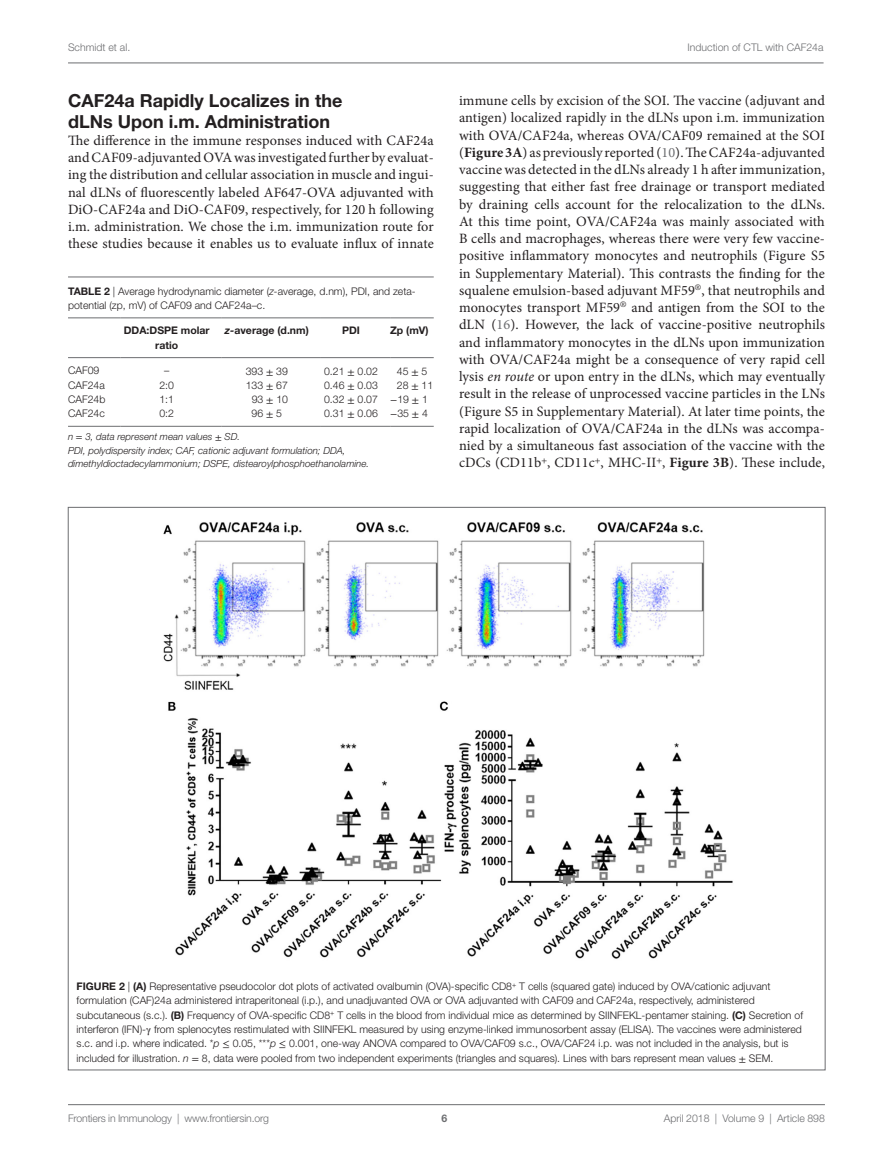
<style>
.page{position:relative;width:893px;height:1170px;background:#fff}
.page>*{position:absolute;margin:0;border:0;box-sizing:border-box;transform-origin:0 0}
.t1{font:700 18px/21px "Helvetica Neue LT Std";color:#231f20}
.t2{font:14.25px/17.2px "Minion Pro";letter-spacing:.005em;color:#231f20;text-align:justify}
.t3{font:300 10.5px/14.2px "Helvetica Neue LT Std";color:#231f20}
.t4{font:300 10.5px "Helvetica Neue LT Std";color:#6c6d70}
.t5{font:700 10.5px/14.2px "Helvetica Neue LT Std";color:#231f20;text-align:center}
.t6{font:700 10.5px "Helvetica Neue LT Std";color:#6c6d70}
.t7{font:italic 300 9.75px/13.5px "Helvetica Neue LT Std";color:#231f20}
.s1{font-weight:700}
.s2{font-style:italic}
.s3{font-family:"STIX General";font-weight:400}
.s4{font-family:"STIX General";font-weight:400;font-style:normal}
.s5{color:#6c6d70}
</style>
<div class="page">
<img style="left:163px;top:522px;width:570px;height:437px">
<hr style="left:68px;top:277px;width:366px;height:1px;background:#6c6d70">
<hr style="left:68px;top:317px;width:53px;height:1px;background:#6c6d70">
<hr style="left:68px;top:357px;width:53px;height:1px;background:#6c6d70">
<hr style="left:121px;top:317px;width:101px;height:1px;background:#6c6d70">
<hr style="left:121px;top:357px;width:101px;height:1px;background:#6c6d70">
<hr style="left:222px;top:317px;width:99px;height:1px;background:#6c6d70">
<hr style="left:222px;top:357px;width:99px;height:1px;background:#6c6d70">
<hr style="left:321px;top:317px;width:69px;height:1px;background:#6c6d70">
<hr style="left:321px;top:357px;width:69px;height:1px;background:#6c6d70">
<hr style="left:390px;top:317px;width:44px;height:1px;background:#6c6d70">
<hr style="left:390px;top:357px;width:44px;height:1px;background:#6c6d70">
<hr style="left:68px;top:426px;width:53px;height:1px;background:#6c6d70">
<hr style="left:121px;top:426px;width:101px;height:1px;background:#6c6d70">
<hr style="left:222px;top:426px;width:99px;height:1px;background:#6c6d70">
<hr style="left:321px;top:426px;width:69px;height:1px;background:#6c6d70">
<hr style="left:390px;top:426px;width:44px;height:1px;background:#6c6d70">
<hr style="left:68px;top:63px;width:756px;height:1px;background:#6c6d70">
<hr style="left:68px;top:1104px;width:757px;height:1px;background:#6c6d70">
<p class="t4" style="left:68px;top:41px;width:64px">Schmidt et al.</p>
<p class="t4" style="left:688px;top:41px;width:137px">Induction of CTL with CAF24a</p>
<p class="t1" style="left:68px;top:89px;width:276px">CAF24a Rapidly Localizes in the dLNs Upon i.m. Administration</p>
<p class="t2" style="left:68px;top:132px;width:367px">The difference in the immune responses induced with CAF24a and CAF09-adjuvanted OVA was investigated further by evaluat&shy;ing the distribution and cellular association in muscle and ingui&shy;nal dLNs of fluorescently labeled AF647-OVA adjuvanted with DiO-CAF24a and DiO-CAF09, respectively, for 120 h following i.m. administration. We chose the i.m. immunization route for these studies because it enables us to evaluate influx of innate</p>
<p class="t3" style="left:68px;top:284px;width:349px"><span class="s1">Table 2</span> | Average hydrodynamic diameter (<span class="s2">z-</span>average, d.nm), PDI, and zeta&shy;potential (zp, mV) of CAF09 and CAF24a–c.</p>
<p class="t5" style="left:124px;top:323px;width:87px">DDA:DSPE molar ratio</p>
<p class="t5" style="left:225px;top:323px;width:85px"><span class="s2">z-</span>average (d.nm)</p>
<p class="t5" style="left:342px;top:323px;width:18px">PDI</p>
<p class="t5" style="left:390px;top:323px;width:40px">Zp (mV)</p>
<p class="t3" style="left:68px;top:363px;width:33px">CAF09</p>
<p class="t3" style="left:164px;top:363px;width:7px">–</p>
<p class="t3" style="left:246px;top:363px;width:44px">393 <span class="s3">±</span> 39</p>
<p class="t3" style="left:324px;top:363px;width:55px">0.21 <span class="s3">±</span> 0.02</p>
<p class="t3" style="left:397px;top:363px;width:32px">45 <span class="s3">±</span> 5</p>
<p class="t3" style="left:68px;top:377px;width:38px">CAF24a</p>
<p class="t3" style="left:159px;top:377px;width:16px">2:0</p>
<p class="t3" style="left:246px;top:377px;width:44px">133 <span class="s3">±</span> 67</p>
<p class="t3" style="left:324px;top:377px;width:55px">0.46 <span class="s3">±</span> 0.03</p>
<p class="t3" style="left:397px;top:377px;width:38px">28 <span class="s3">±</span> 11</p>
<p class="t3" style="left:68px;top:392px;width:39px">CAF24b</p>
<p class="t3" style="left:159px;top:392px;width:16px">1:1</p>
<p class="t3" style="left:252px;top:392px;width:38px">93 <span class="s3">±</span> 10</p>
<p class="t3" style="left:324px;top:392px;width:105px">0.32 <span class="s3">±</span> 0.07 <span class="s3">−</span>19 <span class="s3">±</span> 1</p>
<p class="t3" style="left:68px;top:406px;width:38px">CAF24c</p>
<p class="t3" style="left:159px;top:406px;width:16px">0:2</p>
<p class="t3" style="left:252px;top:406px;width:32px">96 <span class="s3">±</span> 5</p>
<p class="t3" style="left:324px;top:406px;width:105px">0.31 <span class="s3">±</span> 0.06 <span class="s3">−</span>35 <span class="s3">±</span> 4</p>
<p class="t7" style="left:68px;top:430px;width:303px">n <span class="s4">=</span> 3, data represent mean values <span class="s4">±</span> SD.<br>PDI, polydispersity index; CAF, cationic adjuvant formulation; DDA, dimethyldioctadecylammonium; DSPE, distearoylphosphoethanolamine.</p>
<p class="t2" style="left:459px;top:92px;width:367px">immune cells by excision of the SOI. The vaccine (adjuvant and antigen) localized rapidly in the dLNs upon i.m. immunization with OVA/CAF24a, whereas OVA/CAF09 remained at the SOI (<span class="s1">Figure 3A</span>) as previously reported (<span class="s5">10</span>). The CAF24a-adjuvanted vaccine was detected in the dLNs already 1 h after immunization, suggesting that either fast free drainage or transport mediated by draining cells account for the relocalization to the dLNs.<br>At this time point, OVA/CAF24a was mainly associated with B cells and macrophages, whereas there were very few vaccine&shy;positive inflammatory monocytes and neutrophils (Figure S5 in Supplementary Material). This contrasts the finding for the squalene emulsion-based adjuvant MF59<sup>®</sup>, that neutrophils and monocytes transport MF59<sup>®</sup> and antigen from the SOI to the dLN (<span class="s5">16</span>). However, the lack of vaccine-positive neutrophils and inflammatory monocytes in the dLNs upon immunization with OVA/CAF24a might be a consequence of very rapid cell lysis <span class="s2">en route</span> or upon entry in the dLNs, which may eventually result in the release of unprocessed vaccine particles in the LNs (Figure S5 in Supplementary Material). At later time points, the rapid localization of OVA/CAF24a in the dLNs was accompa&shy;nied by a simultaneous fast association of the vaccine with the cDCs (CD11b<sup>+</sup>, CD11c<sup>+</sup>, MHC-II<sup>+</sup>, <span class="s1">Figure 3B</span>). These include,</p>
<p class="t3" style="left:77px;top:979px;width:728px"><span class="s1">Figure 2</span> | <span class="s1">(A)</span> Representative pseudocolor dot plots of activated ovalbumin (OVA)-specific CD8<sup>+</sup> T cells (squared gate) induced by OVA/cationic adjuvant formulation (CAF)24a administered intraperitoneal (i.p.), and unadjuvanted OVA or OVA adjuvanted with CAF09 and CAF24a, respectively, administered subcutaneous (s.c.). <span class="s1">(B)</span> Frequency of OVA-specific CD8<sup>+</sup> T cells in the blood from individual mice as determined by SIINFEKL-pentamer staining. <span class="s1">(C)</span> Secretion of interferon (IFN)-<span class="s3">γ</span> from splenocytes restimulated with SIINFEKL measured by using enzyme-linked immunosorbent assay (ELISA). The vaccines were administered s.c. and i.p. where indicated. *<span class="s2">p</span> <span class="s3">≤</span> 0.05, ***<span class="s2">p</span> <span class="s3">≤</span> 0.001, one-way ANOVA compared to OVA/CAF09 s.c., OVA/CAF24 i.p. was not included in the analysis, but is included for illustration. <span class="s2">n</span> <span class="s3">=</span> 8, data were pooled from two independent experiments (triangles and squares). Lines with bars represent mean values <span class="s3">±</span> SEM.</p>
<p class="t4" style="left:68px;top:1111px;width:203px">Frontiers in Immunology | www.frontiersin.org</p>
<p class="t4" style="left:664px;top:1111px;width:163px">April 2018 | Volume 9 | Article 898</p>
<p class="t6" style="left:441px;top:1111px;width:7px">6</p>
</div>
